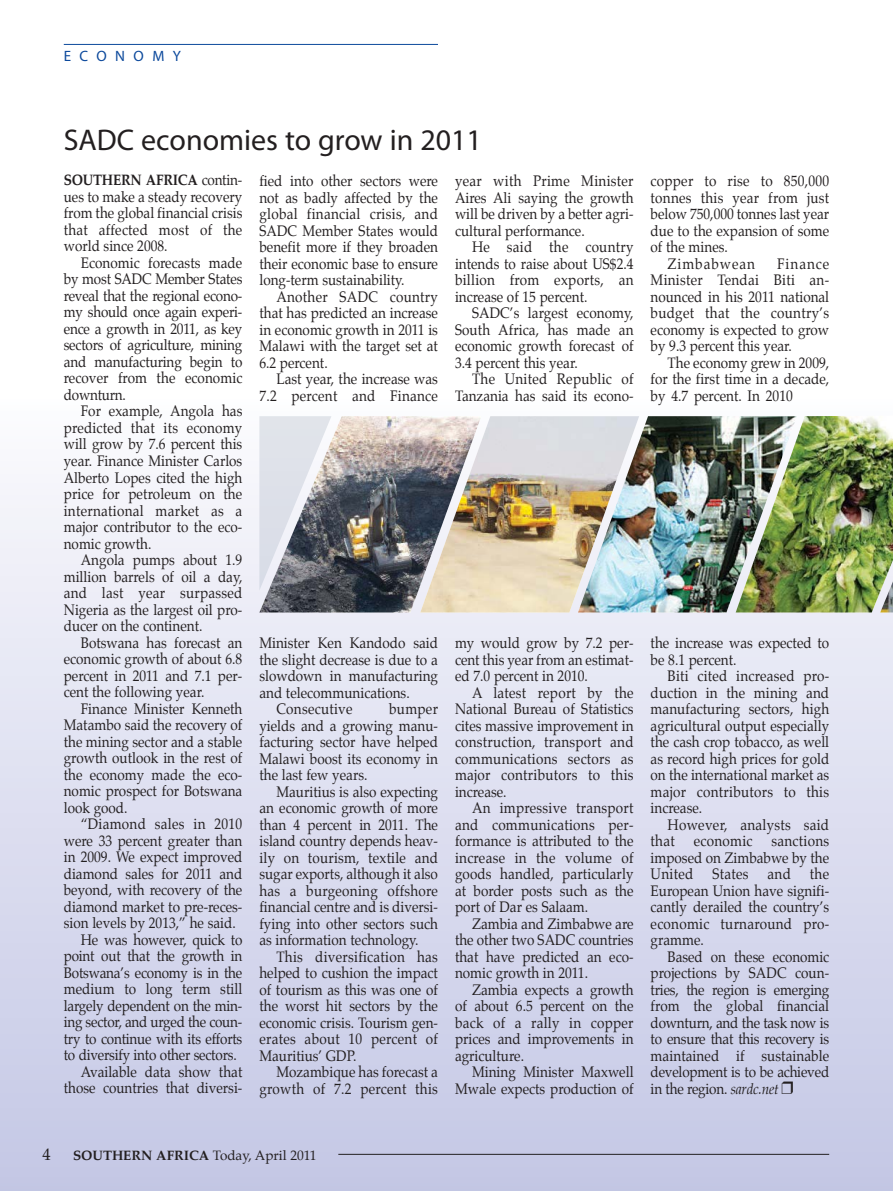
<style>
.page{position:relative;width:893px;height:1191px;background:#fff}
.page>*{position:absolute;margin:0;border:0;box-sizing:border-box;transform-origin:0 0}
.t1{font:30px "Myriad Pro";color:#231f20}
.t2{font:16.5px "Palatino";color:#231f20}
.t3{font:15px/16.5px "Palatino";color:#231f20;text-align:justify;scale:.9 1}
.t4{font:15px/16.5px "Palatino";letter-spacing:.02em;color:#231f20;scale:.9 1}
.t5{font:15px "Palatino";letter-spacing:.07em;color:#231f20;scale:.9 1}
.t6{font:15px "Myriad";letter-spacing:.565em;color:#0c499c}
.t7{font:13.5px "Palatino";color:#231f20}
.s1{font-weight:700}
.s2{font-style:italic}
</style>
<div class="page">
<div style="left:0;top:400px;width:893px;height:790px;background:linear-gradient(to bottom,#fbfbfd,#c3c7e5)"></div>
<hr style="left:338px;top:1154px;width:491px;height:1px;background:#231f20">
<hr style="left:64px;top:44px;width:374px;height:1px;background:#0c499c">
<img style="left:481px;top:416px;width:97px;height:196px">
<img style="left:578px;top:416px;width:158px;height:196px">
<img style="left:259px;top:416px;width:222px;height:196px">
<img style="left:736px;top:415px;width:157px;height:197px">
<img style="left:880px;top:581px;width:13px;height:31px">
<img style="left:259px;top:416px;width:72px;height:174px">
<svg style="left:782px;top:1081px;width:11px;height:12px"></svg>
<p class="t6" style="left:64px;top:50px;width:119px">ECONOMY</p>
<h1 class="t1" style="left:64px;top:129px;width:420px">SADC economies to grow in 2011</h1>
<p class="t3" style="left:455px;top:174px;width:200px">year with Prime Minister Aires Ali saying the growth will be driven by a better agri&shy;cultural performance.</p>
<p class="t3" style="left:455px;top:240px;width:200px;text-indent:17px">He said the country intends to raise about US$2.4 billion from exports, an increase of 15 percent.</p>
<p class="t3" style="left:455px;top:306px;width:200px;text-indent:17px">SADC’s largest economy, South Africa, has made an economic growth forecast of 3.4 percent this year.</p>
<p class="t3" style="left:455px;top:372px;width:200px;text-align:right">The United Republic of<br>Tanzania has said its econo-</p>
<p class="t3" style="left:259px;top:174px;width:200px">fied into other sectors were not as badly affected by the global financial crisis, and SADC Member States would benefit more if they broaden their economic base to ensure long-term sustainability.</p>
<p class="t3" style="left:259px;top:289px;width:200px;text-indent:17px">Another SADC country that has predicted an increase in economic growth in 2011 is Malawi with the target set at 6.2 percent.</p>
<p class="t3" style="left:259px;top:372px;width:200px;text-align:right">Last year, the increase was<br>7.2 percent and Finance</p>
<p class="t3" style="left:64px;top:173px;width:200px"><span class="s1">SOUTHERN AFRICA</span> contin&shy;ues to make a steady recovery from the global financial crisis that affected most of the world since 2008.</p>
<p class="t3" style="left:64px;top:255px;width:200px;text-indent:17px">Economic forecasts made by most SADC Member States reveal that the regional econo&shy;my should once again experi&shy;ence a growth in 2011, as key sectors of agriculture, mining and manufacturing begin to recover from the economic downturn.</p>
<p class="t3" style="left:64px;top:404px;width:200px;text-indent:17px">For example, Angola has predicted that its economy will grow by 7.6 percent this year. Finance Minister Carlos Alberto Lopes cited the high price for petroleum on the international market as a major contributor to the eco&shy;nomic growth.</p>
<p class="t3" style="left:64px;top:552px;width:200px;text-indent:17px">Angola pumps about 1.9 million barrels of oil a day, and last year surpassed Nigeria as the largest oil pro&shy;ducer on the continent.</p>
<p class="t3" style="left:64px;top:635px;width:200px;text-indent:17px">Botswana has forecast an economic growth of about 6.8 percent in 2011 and 7.1 per&shy;cent the following year.</p>
<p class="t3" style="left:64px;top:701px;width:200px;text-indent:17px">Finance Minister Kenneth Matambo said the recovery of the mining sector and a stable growth outlook in the rest of the economy made the eco&shy;nomic prospect for Botswana look good.</p>
<p class="t4" style="left:81px;top:816px;width:181px">“Diamond sales in 2010</p>
<p class="t3" style="left:64px;top:833px;width:200px">were 33 percent greater than</p>
<p class="t3" style="left:64px;top:849px;width:200px">in 2009. We expect improved</p>
<p class="t3" style="left:64px;top:866px;width:200px">diamond sales for 2011 and</p>
<p class="t3" style="left:64px;top:882px;width:200px">beyond, with recovery of the</p>
<p class="t3" style="left:64px;top:899px;width:200px">diamond market to pre-reces-</p>
<p class="t3" style="left:64px;top:915px;width:193px">sion levels by 2013,” he said.</p>
<p class="t3" style="left:81px;top:932px;width:181px">He was however, quick to</p>
<p class="t3" style="left:64px;top:948px;width:200px">point out that the growth in</p>
<p class="t3" style="left:64px;top:965px;width:200px">Botswana’s economy is in the</p>
<p class="t3" style="left:64px;top:981px;width:200px">medium to long term still</p>
<p class="t3" style="left:64px;top:998px;width:200px">largely dependent on the min-</p>
<p class="t3" style="left:64px;top:1014px;width:200px">ing sector, and urged the coun-</p>
<p class="t3" style="left:64px;top:1031px;width:200px">try to continue with its efforts</p>
<p class="t3" style="left:64px;top:1047px;width:194px">to diversify into other sectors.</p>
<p class="t3" style="left:81px;top:1064px;width:181px">Available data show that</p>
<p class="t3" style="left:64px;top:1080px;width:200px">those countries that diversi-</p>
<p class="t3" style="left:455px;top:636px;width:200px">my would grow by 7.2 per&shy;cent this year from an estimat&shy;ed 7.0 percent in 2010.</p>
<p class="t3" style="left:455px;top:685px;width:200px;text-indent:17px">A latest report by the National Bureau of Statistics cites massive improvement in construction, transport and communications sectors as major contributors to this increase.</p>
<p class="t3" style="left:455px;top:801px;width:200px;text-indent:17px">An impressive transport and communications per&shy;formance is attributed to the increase in the volume of goods handled, particularly at border posts such as the port of Dar es Salaam.</p>
<p class="t3" style="left:455px;top:916px;width:200px;text-indent:17px">Zambia and Zimbabwe are the other two SADC countries that have predicted an eco&shy;nomic growth in 2011.</p>
<p class="t3" style="left:455px;top:982px;width:200px;text-indent:17px">Zambia expects a growth of about 6.5 percent on the back of a rally in copper prices and improvements in agriculture.</p>
<p class="t3" style="left:455px;top:1065px;width:200px;text-align:right">Mining Minister Maxwell<br>Mwale expects production of</p>
<p class="t3" style="left:259px;top:636px;width:200px">Minister Ken Kandodo said</p>
<p class="t3" style="left:259px;top:652px;width:200px">the slight decrease is due to a</p>
<p class="t3" style="left:259px;top:669px;width:200px">slowdown in manufacturing</p>
<p class="t3" style="left:259px;top:685px;width:169px">and telecommunications.</p>
<p class="t4" style="left:276px;top:702px;width:86px">Consecutive</p>
<p class="t3" style="left:259px;top:702px;width:200px;text-indent:130px">bumper yields and a growing manu&shy;facturing sector have helped Malawi boost its economy in the last few years.</p>
<p class="t3" style="left:259px;top:784px;width:200px;text-indent:17px">Mauritius is also expecting an economic growth of more than 4 percent in 2011. The island country depends heav&shy;ily on tourism, textile and sugar exports, although it also has a burgeoning offshore financial centre and is diversi&shy;fying into other sectors such as information technology.</p>
<p class="t3" style="left:259px;top:949px;width:200px;text-indent:17px">This diversification has helped to cushion the impact of tourism as this was one of the worst hit sectors by the economic crisis. Tourism gen&shy;erates about 10 percent of Mauritius’ GDP.</p>
<p class="t3" style="left:259px;top:1065px;width:200px;text-align:right">Mozambique has forecast a growth of 7.2 percent this</p>
<p class="t4" style="left:651px;top:174px;width:200px">copper to rise to 850,000</p>
<p class="t4" style="left:651px;top:190px;width:200px">tonnes this year from just</p>
<p class="t3" style="left:651px;top:207px;width:200px">below 750,000 tonnes last year</p>
<p class="t3" style="left:651px;top:223px;width:200px">due to the expansion of some</p>
<p class="t3" style="left:651px;top:240px;width:87px">of the mines.</p>
<p class="t5" style="left:668px;top:256px;width:99px">Zimbabwean</p>
<p class="t3" style="left:651px;top:256px;width:200px;text-indent:127px">Finance Minister Tendai Biti an&shy;nounced in his 2011 national budget that the country’s economy is expected to grow by 9.3 percent this year.</p>
<p class="t3" style="left:651px;top:355px;width:200px;text-indent:17px">The economy grew in 2009, for the first time in a decade, by 4.7 percent. In 2010</p>
<p class="t3" style="left:651px;top:636px;width:200px">the increase was expected to be 8.1 percent.</p>
<p class="t3" style="left:651px;top:669px;width:200px;text-indent:17px">Biti cited increased pro&shy;duction in the mining and manufacturing sectors, high agricultural output especially the cash crop tobacco, as well as record high prices for gold on the international market as major contributors to this increase.</p>
<p class="t4" style="left:651px;top:817px;width:200px;text-indent:17px">However, analysts said that</p>
<p class="t3" style="left:651px;top:834px;width:200px;text-indent:121px">sanctions imposed on Zimbabwe by the United</p>
<p class="t4" style="left:694px;top:834px;width:67px">economic</p>
<p class="t3" style="left:651px;top:867px;width:200px;text-indent:159px">the European Union have signifi&shy;cantly derailed the country’s economic turnaround pro&shy;gramme.</p>
<p class="t3" style="left:651px;top:949px;width:200px;text-indent:17px">Based on these economic projections by SADC coun&shy;tries, the region is emerging from the global financial downturn, and the task now is to ensure that this recovery is maintained if sustainable development is to be achieved in the region. <span class="s2">sardc.net</span></p>
<p class="t3" style="left:712px;top:867px;width:42px">States</p>
<p class="t3" style="left:768px;top:867px;width:27px">and</p>
<p class="t2" style="left:43px;top:1146px;width:10px">4</p>
<p class="t7" style="left:73px;top:1149px;width:245px"><span class="s1">SOUTHERN AFRICA</span> Today, April 2011</p>
</div>
